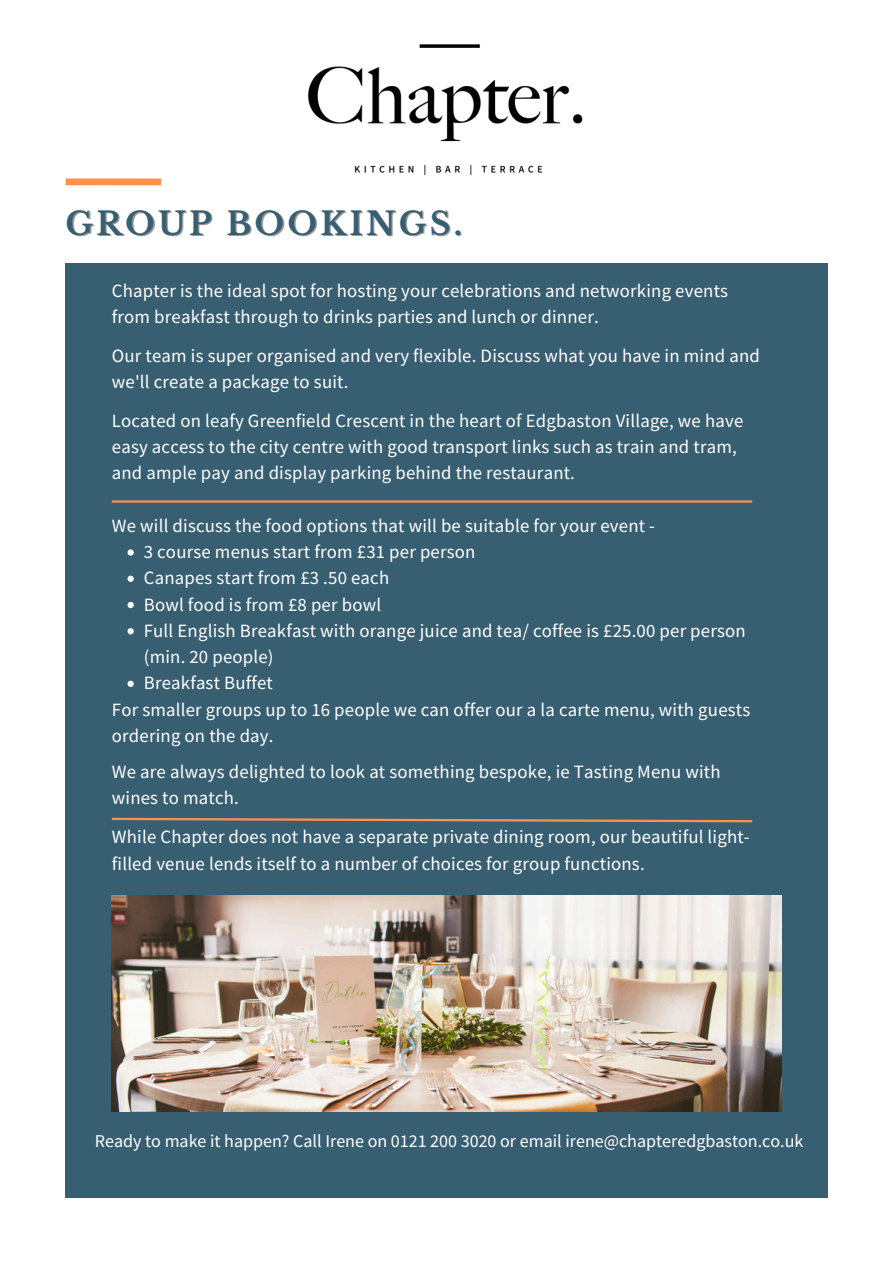
<style>
.page{position:relative;width:894px;height:1264px;background:#fff}
.page>*{position:absolute;margin:0;border:0;box-sizing:border-box;transform-origin:0 0}
.t1{font:700 31.5px "Libre Baskerville";letter-spacing:.1em;color:#385e72}
.t2{font:18.75px/26.2px "Source Sans Pro";letter-spacing:.01em;color:#fff}
.t3{font:18px "Source Sans Pro";color:#fff}
</style>
<div class="page">
<img style="left:307px;top:44px;width:276px;height:132px">
<div style="left:66px;top:263px;width:761px;height:934px;background:#385e72"></div>
<div style="left:66px;top:178px;width:95px;height:7px;background:#ff914d"></div>
<svg style="left:127px;top:549px;width:7px;height:6px"></svg>
<svg style="left:127px;top:575px;width:7px;height:7px"></svg>
<svg style="left:127px;top:602px;width:7px;height:6px"></svg>
<svg style="left:127px;top:628px;width:7px;height:6px"></svg>
<svg style="left:127px;top:680px;width:7px;height:7px"></svg>
<hr style="left:112px;top:500px;width:640px;height:2px;background:#ff914d">
<svg style="left:111px;top:817px;width:642px;height:6px"></svg>
<img style="left:112px;top:895px;width:669px;height:216px">
<p class="t1" style="left:66px;top:204px;width:397px">GROUP BOOKINGS.</p>
<p class="t2" style="left:112px;top:277px;width:617px">Chapter is the ideal spot for hosting your celebrations and networking events from breakfast through to drinks parties and lunch or dinner.</p>
<p class="t2" style="left:112px;top:342px;width:649px">Our team is super organised and very flexible. Discuss what you have in mind and we'll create a package to suit.</p>
<h1 class="t2" style="left:112px;top:407px;width:632px">Located on leafy Greenfield Crescent in the heart of Edgbaston Village, we have easy access to the city centre with good transport links such as train and tram, and ample pay and display parking behind the restaurant.</h1>
<p class="t2" style="left:112px;top:512px;width:544px">We will discuss the food options that will be suitable for your event -</p>
<p class="t2" style="left:144px;top:538px;width:333px">3 course menus start from £31 per person</p>
<p class="t2" style="left:144px;top:564px;width:247px">Canapes start from £3 .50 each</p>
<p class="t2" style="left:144px;top:591px;width:239px">Bowl food is from £8 per bowl</p>
<p class="t2" style="left:144px;top:617px;width:603px">Full English Breakfast with orange juice and tea/ coffee is £25.00 per person (min. 20 people)</p>
<p class="t2" style="left:144px;top:669px;width:131px">Breakfast Buffet</p>
<p class="t2" style="left:112px;top:696px;width:639px">For smaller groups up to 16 people we can offer our a la carte menu, with guests ordering on the day.</p>
<p class="t2" style="left:112px;top:758px;width:610px">We are always delighted to look at something bespoke, ie Tasting Menu with wines to match.</p>
<p class="t2" style="left:112px;top:823px;width:639px">While Chapter does not have a separate private dining room, our beautiful light&shy;filled venue lends itself to a number of choices for group functions.</p>
<p class="t3" style="left:95px;top:1129px;width:709px">Ready to make it happen? Call Irene on 0121 200 3020 or email irene@chapteredgbaston.co.uk</p>
</div>
